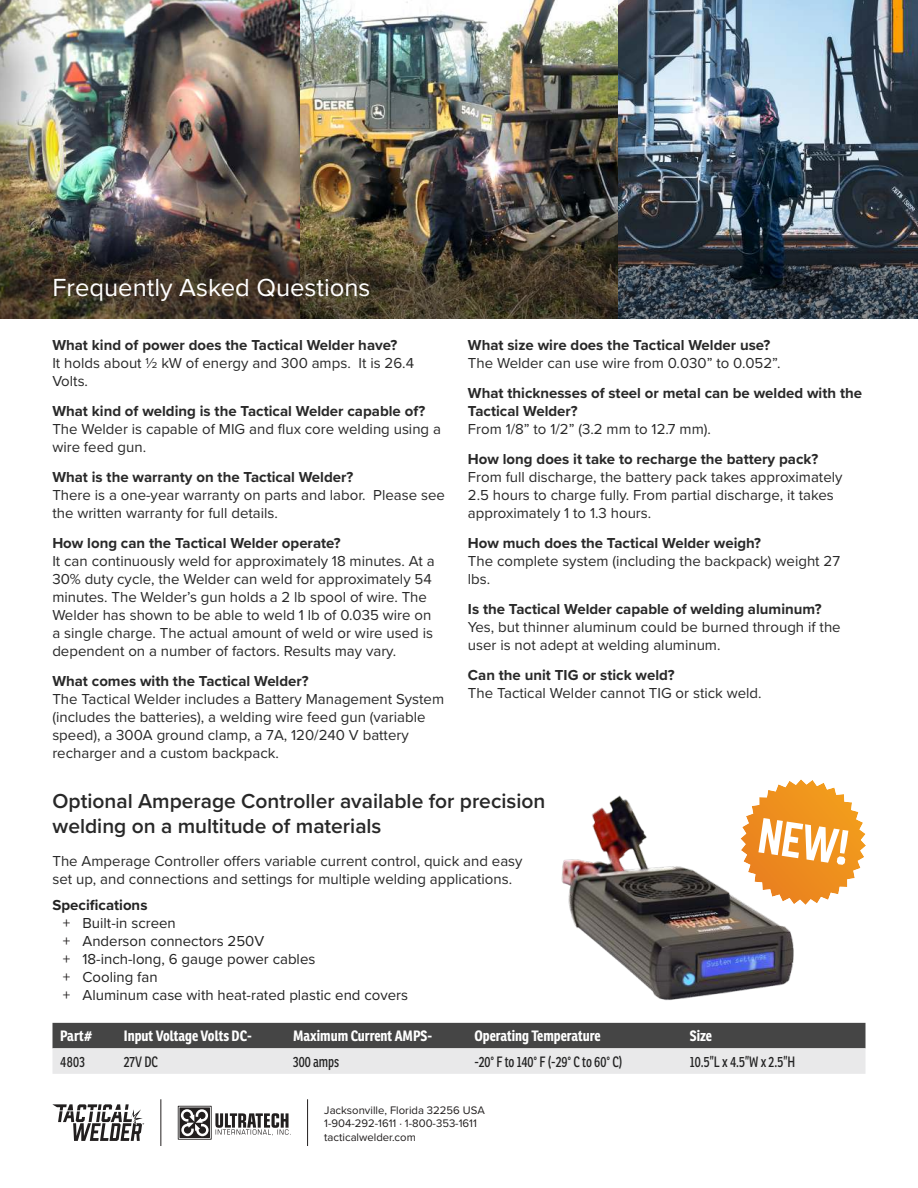
<style>
.page{position:relative;width:918px;height:1188px;background:#fff}
.page>*{position:absolute;margin:0;border:0;box-sizing:border-box;transform-origin:0 0}
.t1{font:45.6px "Prohibition";color:#fff}
.t2{font:25.65px "Proxima Nova";color:#fff}
.t3{font:600 21px/25.2px "Proxima Nova";color:#282828}
.t4{font:15px/18px "Proxima Nova";color:#292929}
.t5{font:700 15px/18px "Proxima Nova";color:#292929}
.t6{font:15px/18px "Proxima Nova";color:#232323}
.t7{font:700 14.55px "Ronnia Cond";color:#fff}
.t8{font:14.55px "Ronnia Cond";color:#232323;scale:.9 1}
.t9{font:11.4px/13.6px "Proxima Nova";color:#221f1f}
.s1{font-weight:700}
.s2{color:#221f1f}
</style>
<div class="page">
<img style="left:618px;top:0;width:300px;height:208px">
<img style="left:0;top:0;width:300px;height:208px">
<img style="left:300px;top:0;width:318px;height:208px">
<svg style="left:178px;top:1106px;width:113px;height:34px"></svg>
<hr style="left:161px;top:1099px;width:1px;height:47px;background:#221f1f">
<hr style="left:307px;top:1099px;width:1px;height:47px;background:#221f1f">
<svg style="left:52px;top:1104px;width:92px;height:37px"></svg>
<img style="left:0;top:208px;width:918px;height:111px">
<svg style="left:52px;top:1023px;width:814px;height:51px;background:#989898"></svg>
<img style="left:768px;top:779px;width:98px;height:124px">
<img style="left:561px;top:792px;width:246px;height:209px">
<h2 class="t2" style="left:52px;top:276px;width:320px">Frequently Asked Questions</h2>
<p class="t5" style="left:52px;top:336px;width:346px">What kind of power does the Tactical Welder have?</p>
<p class="t4" style="left:52px;top:354px;width:363px">It holds about ½ kW of energy and 300 amps. It is 26.4<br>Volts.</p>
<p class="t5" style="left:52px;top:402px;width:375px">What kind of welding is the Tactical Welder capable of?</p>
<p class="t4" style="left:52px;top:420px;width:390px">The Welder is capable of MIG and flux core welding using a wire feed gun.</p>
<p class="t5" style="left:52px;top:468px;width:303px">What is the warranty on the Tactical Welder?</p>
<p class="t4" style="left:52px;top:486px;width:394px">There is a one-year warranty on parts and labor. Please see the written warranty for full details.</p>
<p class="t5" style="left:52px;top:534px;width:290px">How long can the Tactical Welder operate?</p>
<p class="t4" style="left:52px;top:552px;width:384px">It can continuously weld for approximately 18 minutes. At a 30% duty cycle, the Welder can weld for approximately 54 minutes. The Welder’s gun holds a 2 lb spool of wire. The Welder has shown to be able to weld 1 lb of 0.035 wire on a single charge. The actual amount of weld or wire used is dependent on a number of factors. Results may vary.</p>
<p class="t5" style="left:52px;top:672px;width:258px">What comes with the Tactical Welder?</p>
<p class="t4" style="left:52px;top:690px;width:393px">The Tactical Welder includes a Battery Management System (includes the batteries), a welding wire feed gun (variable speed), a 300A ground clamp, a 7A, 120/240 V battery recharger and a custom backpack.</p>
<p class="t5" style="left:468px;top:336px;width:304px">What size wire does the Tactical Welder use?</p>
<p class="t4" style="left:468px;top:354px;width:314px">The Welder can use wire from 0.030” to 0.052”.</p>
<p class="t5" style="left:468px;top:384px;width:396px">What thicknesses of steel or metal can be welded with the<br>Tactical Welder?</p>
<p class="t4" style="left:468px;top:420px;width:245px">From 1/8” to 1/2” (3.2 mm to 12.7 mm).</p>
<p class="t5" style="left:468px;top:450px;width:352px">How long does it take to recharge the battery pack?</p>
<p class="t4" style="left:468px;top:468px;width:376px">From full discharge, the battery pack takes approximately<br>2.5 hours to charge fully. From partial discharge, it takes approximately 1 to 1.3 hours.</p>
<p class="t5" style="left:468px;top:534px;width:295px">How much does the Tactical Welder weigh?</p>
<p class="t4" style="left:468px;top:552px;width:374px">The complete system (including the backpack) weight 27 lbs.</p>
<p class="t5" style="left:468px;top:600px;width:355px">Is the Tactical Welder capable of welding aluminum?</p>
<p class="t4" style="left:468px;top:618px;width:374px">Yes, but thinner aluminum could be burned through if the user is not adept at welding aluminum.</p>
<p class="t5" style="left:468px;top:666px;width:208px">Can the unit TIG or stick weld?</p>
<p class="t4" style="left:468px;top:684px;width:295px">The Tactical Welder cannot TIG or stick weld.</p>
<h3 class="t3" style="left:52px;top:790px;width:494px">Optional Amperage Controller available for precision welding on a multitude of materials</h3>
<h1 class="t1" style="left:763px;top:810px;width:92px;rotate:9deg">NEW!</h1>
<p class="t4" style="left:52px;top:853px;width:472px">The Amperage Controller offers variable current control, quick and easy set up, and connections and settings for multiple welding applications.</p>
<p class="t6" style="left:63px;top:896px;width:347px;text-indent:-10px"><span class="s1">Specifications<br></span><span class="s2">+</span> Built-in screen<br><span class="s2">+</span> Anderson connectors 250V<br><span class="s2">+</span> 18-inch-long, 6 gauge power cables<br><span class="s2">+</span> Cooling fan<br><span class="s2">+</span> Aluminum case with heat-rated plastic end covers</p>
<p class="t7" style="left:60px;top:1030px;width:34px">Part#</p>
<p class="t7" style="left:124px;top:1030px;width:130px">Input Voltage Volts DC-</p>
<p class="t7" style="left:293px;top:1030px;width:141px">Maximum Current AMPS-</p>
<p class="t7" style="left:474px;top:1030px;width:128px">Operating Temperature</p>
<p class="t7" style="left:690px;top:1030px;width:24px">Size</p>
<p class="t8" style="left:60px;top:1055px;width:29px">4803</p>
<p class="t8" style="left:124px;top:1055px;width:40px">27V DC</p>
<p class="t8" style="left:293px;top:1055px;width:53px">300 amps</p>
<p class="t8" style="left:474px;top:1055px;width:166px">-20° F to 140° F (-29° C to 60° C)</p>
<p class="t8" style="left:690px;top:1055px;width:119px">10.5”L x 4.5”W x 2.5”H</p>
<p class="t9" style="left:324px;top:1104px;width:162px">Jacksonville, Florida 32256 USA<br>1-904-292-1611 · 1-800-353-1611 tacticalwelder.com</p>
</div>
